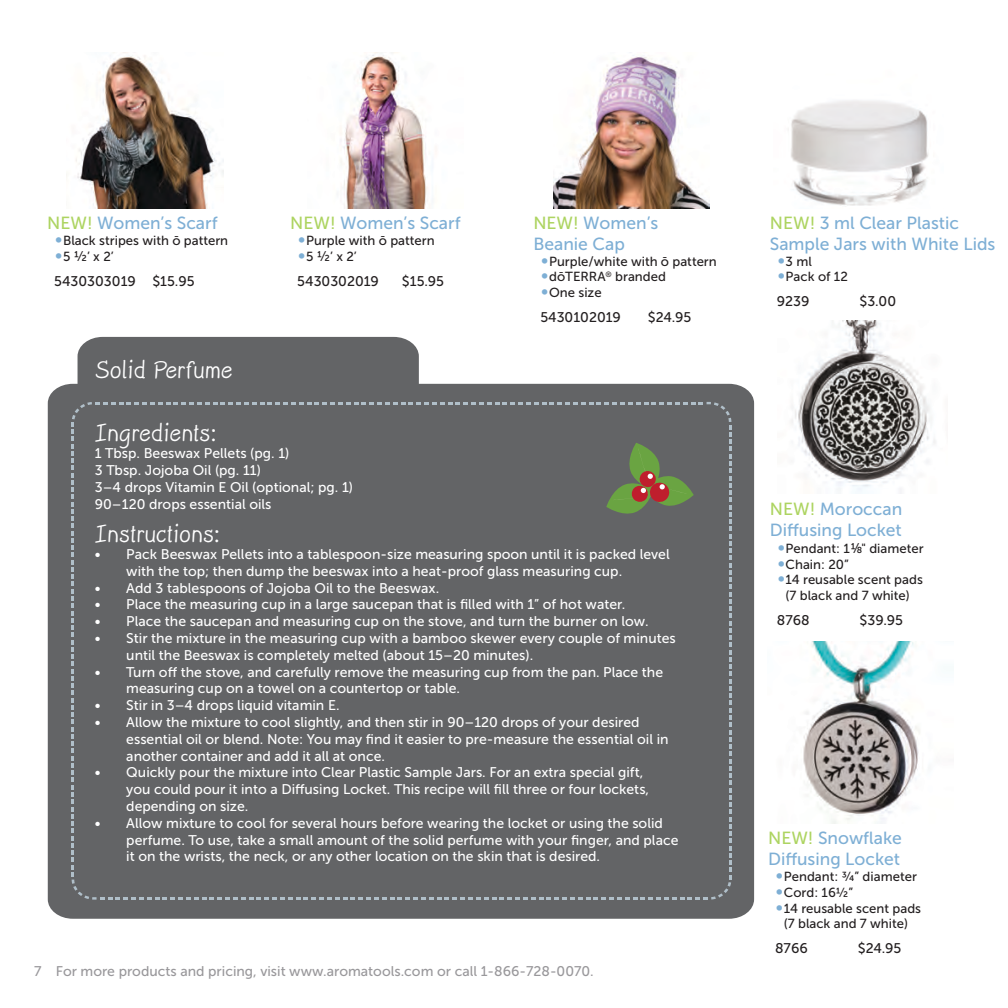
<style>
.page{position:relative;width:1008px;height:1008px;background:#fff}
.page>*{position:absolute;margin:0;border:0;box-sizing:border-box;transform-origin:0 0}
.t1{font:28px "Delve Hand";color:#fff}
.t2{font:17.5px/21px "Museo Sans 500";color:#7eafd5}
.t3{font:14px/16.8px "Museo Sans 500";color:#fff}
.t4{font:14px "Museo Sans 500";color:#231f20}
.t5{font:14px "Museo Sans 500";color:#99989b}
.t6{font:13.12px/15.8px "Museo Sans 500";color:#231f20;text-align:center}
.s1{color:#add461}
.s2{font-size:17.5px;color:#7eafd5}
.s3{font-size:14px}
</style>
<div class="page">
<svg style="left:48px;top:337px;width:706px;height:582px;fill:#636466"></svg>
<img style="left:803px;top:642px;width:117px;height:182px">
<img style="left:791px;top:320px;width:145px;height:174px">
<img style="left:340px;top:53px;width:90px;height:156px">
<img style="left:75px;top:55px;width:148px;height:154px">
<img style="left:554px;top:55px;width:156px;height:154px">
<img style="left:791px;top:100px;width:138px;height:106px">
<div style="left:72px;top:402px;width:659px;height:498px;background:#636466"></div>
<p class="t2" style="left:47px;top:212px;width:172px"><span class="s1">NEW!</span> Women’s Scarf</p>
<p class="t6" style="left:55px;top:232px;width:175px"><span class="s2">•</span>Black stripes with ō pattern</p>
<p class="t6" style="left:55px;top:249px;width:60px"><span class="s2">•</span>5 <span class="s3">1/2</span>’ x 2’</p>
<p class="t4" style="left:54px;top:273px;width:142px">5430303019 $15.95</p>
<h1 class="t1" style="left:95px;top:357px;width:140px">Solid Perfume</h1>
<p class="t2" style="left:290px;top:212px;width:172px"><span class="s1">NEW!</span> Women’s Scarf</p>
<p class="t6" style="left:298px;top:232px;width:138px"><span class="s2">•</span>Purple with ō pattern</p>
<p class="t6" style="left:298px;top:249px;width:60px"><span class="s2">•</span>5 <span class="s3">1/2</span>’ x 2’</p>
<p class="t4" style="left:297px;top:273px;width:83px">5430302019</p>
<p class="t4" style="left:402px;top:273px;width:44px">$15.95</p>
<p class="t2" style="left:533px;top:212px;width:127px"><span class="s1">NEW!</span> Women’s<br>Beanie Cap</p>
<p class="t6" style="left:541px;top:253px;width:177px"><span class="s2">•</span>Purple/white with ō pattern</p>
<p class="t6" style="left:541px;top:269px;width:126px"><span class="s2">•</span>dōTERRA<sup>®</sup> branded</p>
<p class="t6" style="left:541px;top:285px;width:62px"><span class="s2">•</span>One size</p>
<p class="t4" style="left:540px;top:309px;width:82px">5430102019</p>
<p class="t4" style="left:648px;top:309px;width:45px">$24.95</p>
<h1 class="t1" style="left:95px;top:420px;width:123px">Ingredients:</h1>
<p class="t3" style="left:95px;top:445px;width:260px">1 Tbsp. Beeswax Pellets (pg. 1)<br>3 Tbsp. Jojoba Oil (pg. 11)<br>3–4 drops Vitamin E Oil (optional; pg. 1)<br>90–120 drops essential oils</p>
<h1 class="t1" style="left:95px;top:521px;width:126px">Instructions:</h1>
<p class="t3" style="left:126px;top:546px;width:545px;text-indent:-31px">• Pack Beeswax Pellets into a tablespoon-size measuring spoon until it is packed level with the top; then dump the beeswax into a heat-proof glass measuring cup.</p>
<p class="t3" style="left:95px;top:579px;width:346px">• Add 3 tablespoons of Jojoba Oil to the Beeswax.</p>
<p class="t3" style="left:95px;top:596px;width:532px">• Place the measuring cup in a large saucepan that is filled with 1” of hot water.</p>
<p class="t3" style="left:95px;top:613px;width:555px">• Place the saucepan and measuring cup on the stove, and turn the burner on low.</p>
<p class="t3" style="left:126px;top:630px;width:551px;text-indent:-31px">• Stir the mixture in the measuring cup with a bamboo skewer every couple of minutes until the Beeswax is completely melted (about 15–20 minutes).</p>
<p class="t3" style="left:126px;top:663px;width:538px;text-indent:-31px">• Turn off the stove, and carefully remove the measuring cup from the pan. Place the measuring cup on a towel on a countertop or table.</p>
<p class="t3" style="left:95px;top:697px;width:246px">• Stir in 3–4 drops liquid vitamin E.</p>
<p class="t3" style="left:126px;top:714px;width:544px;text-indent:-31px">• Allow the mixture to cool slightly, and then stir in 90–120 drops of your desired essential oil or blend. Note: You may find it easier to pre-measure the essential oil in another container and add it all at once.</p>
<p class="t3" style="left:126px;top:764px;width:524px;text-indent:-31px">• Quickly pour the mixture into Clear Plastic Sample Jars. For an extra special gift, you could pour it into a Diffusing Locket. This recipe will fill three or four lockets, depending on size.</p>
<p class="t3" style="left:126px;top:815px;width:554px;text-indent:-31px">• Allow mixture to cool for several hours before wearing the locket or using the solid perfume. To use, take a small amount of the solid perfume with your finger, and place it on the wrists, the neck, or any other location on the skin that is desired.</p>
<p class="t5" style="left:34px;top:963px;width:561px">7 For more products and pricing, visit www.aromatools.com or call 1-866-728-0070.</p>
<p class="t2" style="left:770px;top:212px;width:227px"><span class="s1">NEW!</span> 3 ml Clear Plastic<br>Sample Jars with White Lids</p>
<p class="t6" style="left:778px;top:253px;width:36px"><span class="s2">•</span>3 ml</p>
<p class="t6" style="left:778px;top:269px;width:72px"><span class="s2">•</span>Pack of 12</p>
<p class="t4" style="left:777px;top:293px;width:34px">9239</p>
<p class="t4" style="left:860px;top:293px;width:38px">$3.00</p>
<p class="t2" style="left:770px;top:499px;width:134px"><span class="s1">NEW!</span> Moroccan<br>Diffusing Locket</p>
<p class="t6" style="left:778px;top:541px;width:147px"><span class="s2">•</span>Pendant: 1 <span class="s3">1/8</span>" diameter</p>
<p class="t6" style="left:778px;top:556px;width:73px"><span class="s2">•</span>Chain: 20”</p>
<p class="t6" style="left:778px;top:572px;width:147px"><span class="s2">•</span>14 reusable scent pads (7 black and 7 white)</p>
<p class="t4" style="left:777px;top:612px;width:34px">8768</p>
<p class="t4" style="left:860px;top:612px;width:45px">$39.95</p>
<p class="t2" style="left:768px;top:828px;width:135px"><span class="s1">NEW!</span> Snowflake<br>Diffusing Locket</p>
<p class="t6" style="left:776px;top:869px;width:142px"><span class="s2">•</span>Pendant: ¾” diameter</p>
<p class="t6" style="left:776px;top:884px;width:79px"><span class="s2">•</span>Cord: 16½”</p>
<p class="t6" style="left:776px;top:900px;width:147px"><span class="s2">•</span>14 reusable scent pads (7 black and 7 white)</p>
<p class="t4" style="left:775px;top:940px;width:34px">8766</p>
<p class="t4" style="left:858px;top:940px;width:45px">$24.95</p>
</div>
